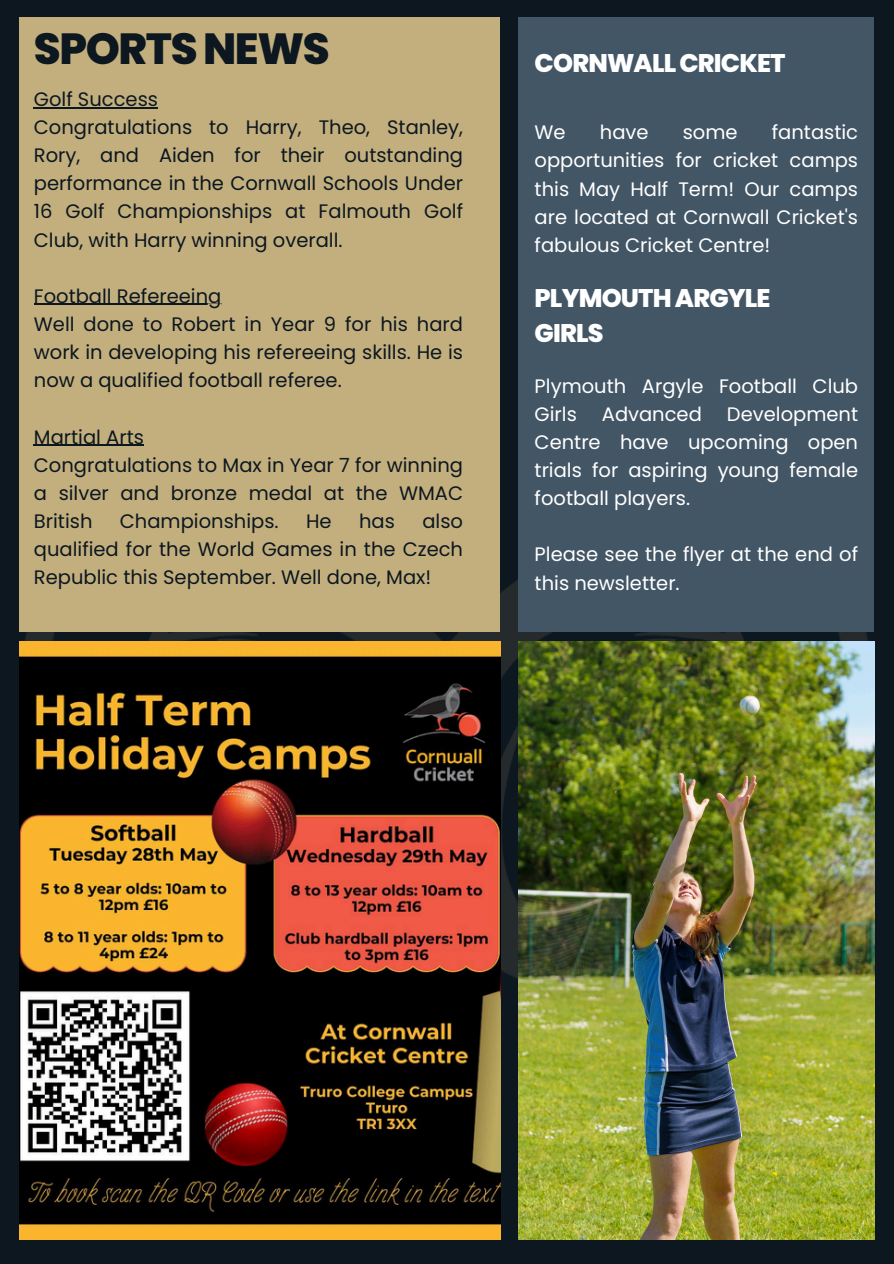
<style>
.page{position:relative;width:894px;height:1264px;background:#fff}
.page>*{position:absolute;margin:0;border:0;box-sizing:border-box;transform-origin:0 0}
.t1{font:800 43.5px "Poppins";letter-spacing:-.035em;color:#0d1720}
.t2{font:800 25.5px/34.8px "Poppins";letter-spacing:-.035em;color:#fff}
.t3{font:19.5px/28.2px "Poppins";color:#0d1720;text-align:justify}
.t4{font:19.5px/28.2px "Poppins";color:#fff;text-align:justify}
</style>
<div class="page">
<div style="left:0;top:0;width:893px;height:1263px;background:#0d1720"></div>
<img style="left:19px;top:580px;width:854px;height:449px">
<div style="left:19px;top:17px;width:481px;height:614px;background:#c2af7d"></div>
<div style="left:518px;top:17px;width:356px;height:614px;background:#435666"></div>
<img style="left:19px;top:642px;width:481px;height:597px">
<img style="left:518px;top:642px;width:356px;height:597px">
<hr style="left:34px;top:107px;width:124px;height:1px;background:#0d1720">
<hr style="left:34px;top:304px;width:187px;height:1px;background:#0d1720">
<hr style="left:34px;top:444px;width:110px;height:2px;background:#0d1720">
<p class="t1" style="left:34px;top:18px;width:297px">SPORTS NEWS</p>
<p class="t3" style="left:34px;top:85px;width:126px">Golf Success</p>
<p class="t3" style="left:34px;top:113px;width:430px">Congratulations to Harry, Theo, Stanley, Rory, and Aiden for their outstanding performance in the Cornwall Schools Under 16 Golf Championships at Falmouth Golf Club, with Harry winning overall.</p>
<p class="t3" style="left:34px;top:282px;width:189px">Football Refereeing</p>
<p class="t3" style="left:34px;top:310px;width:430px">Well done to Robert in Year 9 for his hard work in developing his refereeing skills. He is now a qualified football referee.</p>
<p class="t3" style="left:34px;top:422px;width:111px">Martial Arts</p>
<p class="t3" style="left:34px;top:450px;width:430px">Congratulations to Max in Year 7 for winning a silver and bronze medal at the WMAC British</p>
<p class="t3" style="left:120px;top:507px;width:160px">Championships.</p>
<p class="t3" style="left:306px;top:507px;width:27px">He</p>
<p class="t3" style="left:359px;top:507px;width:37px">has</p>
<p class="t3" style="left:34px;top:507px;width:430px;text-indent:388px">also qualified for the World Games in the Czech Republic this September. Well done, Max!</p>
<h2 class="t2" style="left:534px;top:46px;width:252px">CORNWALL CRICKET</h2>
<p class="t4" style="left:534px;top:118px;width:325px;text-indent:237px">fantastic opportunities for cricket camps this May Half Term! Our camps are located at Cornwall Cricket's fabulous Cricket Centre!</p>
<p class="t4" style="left:534px;top:118px;width:33px">We</p>
<p class="t4" style="left:599px;top:118px;width:50px">have</p>
<p class="t4" style="left:682px;top:118px;width:56px">some</p>
<p class="t2" style="left:534px;top:280px;width:237px">PLYMOUTH ARGYLE<br>GIRLS</p>
<h2 class="t4" style="left:534px;top:371px;width:325px">Plymouth Argyle Football Club<br>Girls</h2>
<h2 class="t4" style="left:534px;top:400px;width:325px;text-indent:192px">Development Centre have upcoming open trials for aspiring young female football players.</h2>
<h1 class="t4" style="left:534px;top:540px;width:325px">Please see the flyer at the end of this newsletter.</h1>
<h2 class="t4" style="left:601px;top:400px;width:102px">Advanced</h2>
</div>
